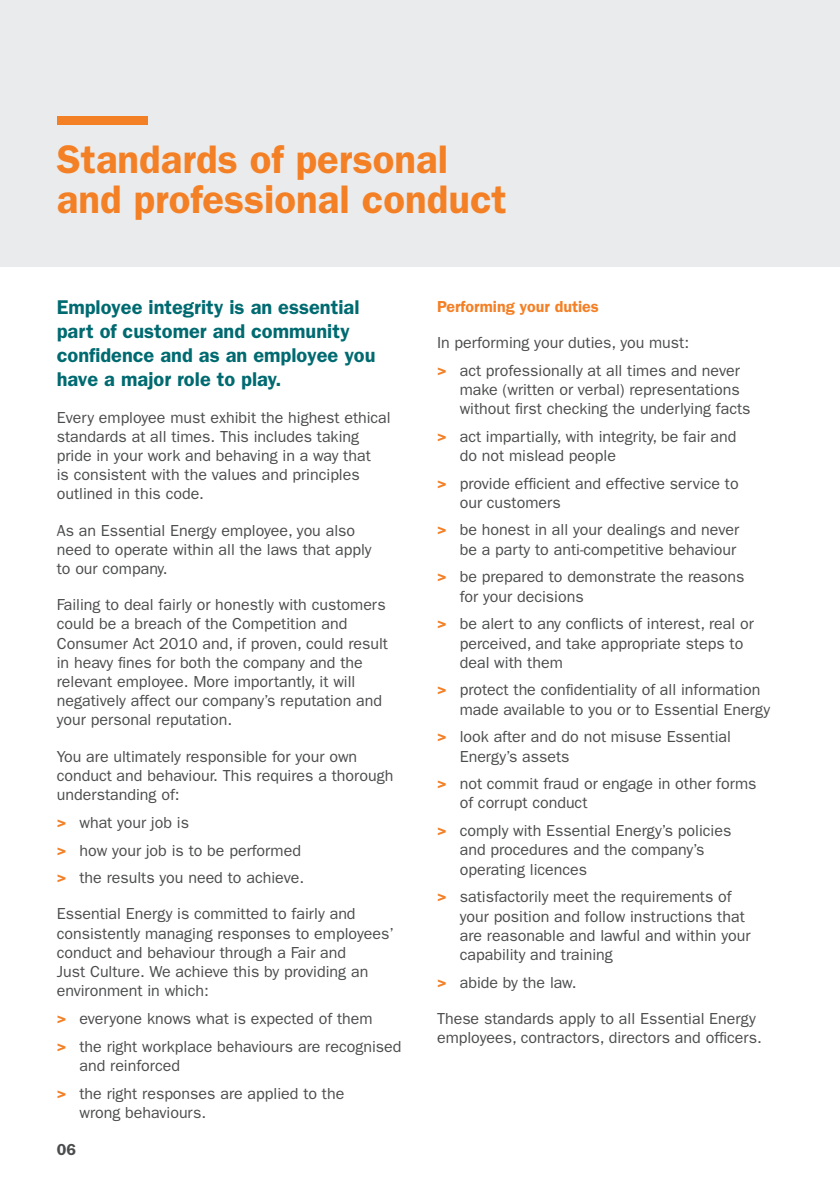
<style>
.page{position:relative;width:840px;height:1191px;background:#fff}
.page>*{position:absolute;margin:0;border:0;box-sizing:border-box;transform-origin:0 0}
.Heading{font:600 40px/40px "ITC Franklin Gothic Std";color:#f48026}
.Intro{font:600 20px/24px "ITC Franklin Gothic Std";color:#006a71}
.Body{font:16px/19.2px "ITC Franklin Gothic Std";color:#4b4c4d}
.Sub_heading{font:600 16px "ITC Franklin Gothic Std";color:#f48026}
.t1{font:600 16px "ITC Franklin Gothic Std";color:#4b4c4d}
.s1{font-weight:600;color:#f48026}
</style>
<div class="page">
<div style="left:0;top:0;width:839px;height:266px;background:#eaebec"></div>
<div style="left:57px;top:117px;width:90px;height:8px;background:#f48026"></div>
<p class="Heading" style="left:57px;top:139px;width:451px">Standards of personal and professional conduct</p>
<p class="Intro" style="left:57px;top:295px;width:320px">Employee integrity is an essential part of customer and community confidence and as an employee you have a major role to play.</p>
<p class="Body" style="left:57px;top:407px;width:335px">Every employee must exhibit the highest ethical standards at all times. This includes taking pride in your work and behaving in a way that<br>is consistent with the values and principles outlined in this code.</p>
<p class="Body" style="left:57px;top:520px;width:316px">As an Essential Energy employee, you also need to operate within all the laws that apply to our company.</p>
<p class="Body" style="left:57px;top:595px;width:332px">Failing to deal fairly or honestly with customers could be a breach of the Competition and Consumer Act 2010 and, if proven, could result in heavy fines for both the company and the relevant employee. More importantly, it will negatively affect our company’s reputation and your personal reputation.</p>
<p class="Body" style="left:57px;top:747px;width:338px">You are ultimately responsible for your own conduct and behaviour. This requires a thorough understanding of:</p>
<p class="Body" style="left:57px;top:813px;width:134px"><span class="s1">&gt;</span> what your job is</p>
<p class="Body" style="left:57px;top:840px;width:246px"><span class="s1">&gt;</span> how your job is to be performed</p>
<p class="Body" style="left:57px;top:868px;width:249px"><span class="s1">&gt;</span> the results you need to achieve.</p>
<p class="Body" style="left:57px;top:904px;width:339px">Essential Energy is committed to fairly and consistently managing responses to employees’ conduct and behaviour through a Fair and<br>Just Culture. We achieve this by providing an environment in which:</p>
<p class="Body" style="left:57px;top:1009px;width:317px"><span class="s1">&gt;</span> everyone knows what is expected of them</p>
<p class="Body" style="left:79px;top:1036px;width:323px;text-indent:-23px"><span class="s1">&gt;</span> the right workplace behaviours are recognised and reinforced</p>
<p class="Body" style="left:79px;top:1083px;width:266px;text-indent:-23px"><span class="s1">&gt;</span> the right responses are applied to the wrong behaviours.</p>
<p class="t1" style="left:57px;top:1140px;width:21px">06</p>
<p class="Sub_heading" style="left:437px;top:297px;width:163px">Performing your duties</p>
<p class="Body" style="left:437px;top:333px;width:253px">In performing your duties, you must:</p>
<p class="Body" style="left:459px;top:360px;width:292px;text-indent:-23px"><span class="s1">&gt;</span> act professionally at all times and never make (written or verbal) representations without first checking the underlying facts</p>
<p class="Body" style="left:459px;top:427px;width:278px;text-indent:-23px"><span class="s1">&gt;</span> act impartially, with integrity, be fair and do not mislead people</p>
<p class="Body" style="left:459px;top:473px;width:280px;text-indent:-23px"><span class="s1">&gt;</span> provide efficient and effective service to our customers</p>
<p class="Body" style="left:437px;top:520px;width:303px;text-align:right"><span class="s1">&gt;</span> be honest in all your dealings and never be a party to anti-competitive behaviour</p>
<p class="Body" style="left:459px;top:567px;width:286px;text-indent:-23px"><span class="s1">&gt;</span> be prepared to demonstrate the reasons for your decisions</p>
<p class="Body" style="left:459px;top:614px;width:295px;text-indent:-23px"><span class="s1">&gt;</span> be alert to any conflicts of interest, real or perceived, and take appropriate steps to deal with them</p>
<p class="Body" style="left:459px;top:680px;width:311px;text-indent:-23px"><span class="s1">&gt;</span> protect the confidentiality of all information made available to you or to Essential Energy</p>
<p class="Body" style="left:459px;top:727px;width:273px;text-indent:-23px"><span class="s1">&gt;</span> look after and do not misuse Essential<br>Energy’s assets</p>
<p class="Body" style="left:459px;top:774px;width:298px;text-indent:-23px"><span class="s1">&gt;</span> not commit fraud or engage in other forms of corrupt conduct</p>
<p class="Body" style="left:459px;top:821px;width:273px;text-indent:-23px"><span class="s1">&gt;</span> comply with Essential Energy’s policies and procedures and the company’s operating licences</p>
<p class="Body" style="left:459px;top:887px;width:292px;text-indent:-23px"><span class="s1">&gt;</span> satisfactorily meet the requirements of your position and follow instructions that are reasonable and lawful and within your capability and training</p>
<p class="Body" style="left:437px;top:972px;width:141px"><span class="s1">&gt;</span> abide by the law.</p>
<p class="Body" style="left:437px;top:1009px;width:326px">These standards apply to all Essential Energy employees, contractors, directors and officers.</p>
</div>
